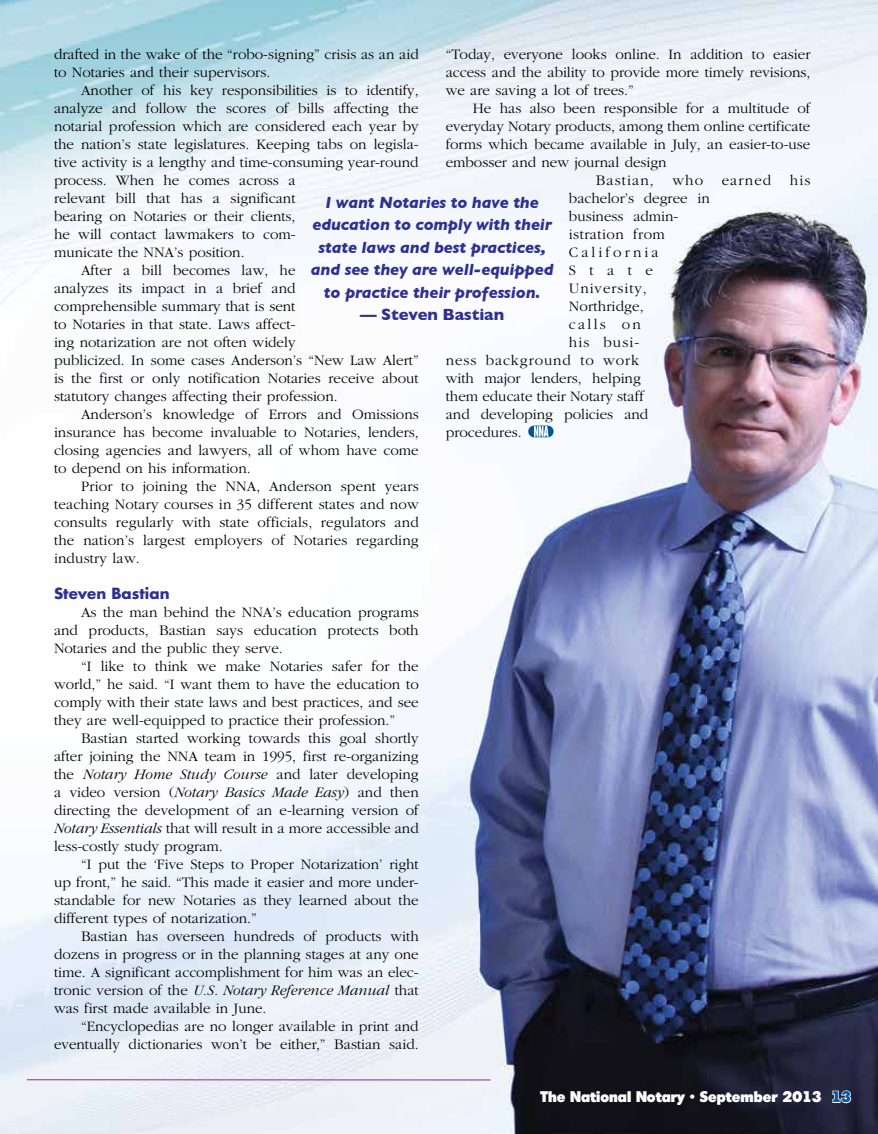
<style>
.page{position:relative;width:878px;height:1134px;background:#fff}
.page>*{position:absolute;margin:0;border:0;box-sizing:border-box;transform-origin:0 0}
.t1{font:italic 700 16.5px/22.5px "Gill Sans";letter-spacing:-.01em;color:#2e3092;text-align:center}
.t2{font:700 16.5px "Gill Sans";letter-spacing:-.01em;color:#2e3092}
.t3{font:300 15px/18px "Garamond";color:#000;text-align:justify}
.t4{font:800 15px "Migra";color:#fff}
.t5{font:300 15px "Garamond";letter-spacing:.07em;color:#000}
.t6{font:300 15px "Garamond";letter-spacing:.06em;color:#000}
.t7{font:700 15px "Futura";color:#2e3092}
.t8{font:300 15px "Garamond";letter-spacing:.03em;color:#000}
.t9{font:300 15px "Garamond";letter-spacing:.065em;color:#000}
.t10{font:300 15px "Garamond";letter-spacing:.205em;color:#000}
.s1{font-style:italic}
.s2{color:#005baa}
</style>
<div class="page">
<img style="left:0;top:0;width:878px;height:1134px">
<svg style="left:831px;top:1090px;width:22px;height:14px"></svg>
<hr style="left:27px;top:1079px;width:463px;height:1px;background:#92278f">
<svg style="left:534px;top:426px;width:14px;height:11px"></svg>
<p class="t3" style="left:54px;top:46px;width:366px">drafted in the wake of the “robo-signing” crisis as an aid to Notaries and their supervisors.</p>
<p class="t3" style="left:81px;top:82px;width:339px">Another of his key responsibilities is to identify,</p>
<p class="t3" style="left:54px;top:100px;width:366px">analyze and follow the scores of bills affecting the</p>
<p class="t3" style="left:54px;top:118px;width:366px">notarial profession which are considered each year by</p>
<p class="t3" style="left:54px;top:136px;width:366px">the nation’s state legislatures. Keeping tabs on legisla-</p>
<p class="t3" style="left:54px;top:154px;width:366px">tive activity is a lengthy and time-consuming year-round</p>
<p class="t3" style="left:54px;top:172px;width:243px">process. When he comes across a</p>
<p class="t3" style="left:54px;top:190px;width:243px">relevant bill that has a significant</p>
<p class="t3" style="left:54px;top:208px;width:243px">bearing on Notaries or their clients,</p>
<p class="t3" style="left:54px;top:226px;width:243px">he will contact lawmakers to com-</p>
<p class="t3" style="left:54px;top:244px;width:192px">municate the NNA’s position.</p>
<p class="t3" style="left:81px;top:262px;width:216px">After a bill becomes law, he</p>
<p class="t3" style="left:54px;top:280px;width:243px">analyzes its impact in a brief and</p>
<p class="t3" style="left:54px;top:298px;width:243px">comprehensible summary that is sent</p>
<p class="t3" style="left:54px;top:316px;width:243px">to Notaries in that state. Laws affect-</p>
<p class="t3" style="left:54px;top:334px;width:243px">ing notarization are not often widely</p>
<p class="t3" style="left:54px;top:352px;width:366px">publicized. In some cases Anderson’s “New Law Alert”</p>
<p class="t3" style="left:54px;top:370px;width:366px">is the first or only notification Notaries receive about</p>
<p class="t3" style="left:54px;top:388px;width:285px">statutory changes affecting their profession.</p>
<p class="t3" style="left:81px;top:406px;width:339px">Anderson’s knowledge of Errors and Omissions</p>
<p class="t3" style="left:54px;top:424px;width:366px">insurance has become invaluable to Notaries, lenders,</p>
<p class="t3" style="left:54px;top:442px;width:366px">closing agencies and lawyers, all of whom have come</p>
<p class="t3" style="left:54px;top:460px;width:198px">to depend on his information.</p>
<p class="t3" style="left:81px;top:478px;width:339px">Prior to joining the NNA, Anderson spent years</p>
<p class="t3" style="left:54px;top:496px;width:366px">teaching Notary courses in 35 different states and now</p>
<p class="t3" style="left:54px;top:514px;width:366px">consults regularly with state officials, regulators and</p>
<p class="t3" style="left:54px;top:532px;width:366px">the nation’s largest employers of Notaries regarding</p>
<p class="t3" style="left:54px;top:550px;width:87px">industry law.</p>
<p class="t7" style="left:54px;top:583px;width:117px">Steven Bastian</p>
<p class="t3" style="left:54px;top:604px;width:366px;text-indent:27px">As the man behind the NNA’s education programs and products, Bastian says education protects both Notaries and the public they serve.</p>
<p class="t3" style="left:54px;top:658px;width:366px;text-indent:27px">“I like to think we make Notaries safer for the world,” he said. “I want them to have the education to comply with their state laws and best practices, and see they are well-equipped to practice their profession.”</p>
<p class="t3" style="left:54px;top:730px;width:366px;text-indent:27px">Bastian started working towards this goal shortly after joining the NNA team in 1995, first re-organizing the <span class="s1">Notary Home Study Course</span> and later developing a video version (<span class="s1">Notary Basics Made Easy</span>) and then directing the development of an e-learning version of <span class="s1">Notary Essentials</span> that will result in a more accessible and less-costly study program.</p>
<p class="t3" style="left:54px;top:856px;width:366px;text-indent:27px">“I put the ‘Five Steps to Proper Notarization’ right up front,” he said. “This made it easier and more under&shy;standable for new Notaries as they learned about the different types of notarization.”</p>
<p class="t3" style="left:54px;top:928px;width:366px;text-indent:27px">Bastian has overseen hundreds of products with dozens in progress or in the planning stages at any one time. A significant accomplishment for him was an elec&shy;tronic version of the <span class="s1">U.S. Notary Reference Manual</span> that was first made available in June.</p>
<p class="t3" style="left:54px;top:1018px;width:366px;text-align:right">“Encyclopedias are no longer available in print and eventually dictionaries won’t be either,” Bastian said.</p>
<p class="t3" style="left:446px;top:46px;width:366px">“Today, everyone looks online. In addition to easier access and the ability to provide more timely revisions, we are saving a lot of trees.”</p>
<p class="t3" style="left:473px;top:100px;width:339px">He has also been responsible for a multitude of</p>
<p class="t3" style="left:446px;top:118px;width:366px">everyday Notary products, among them online certificate</p>
<p class="t3" style="left:446px;top:136px;width:366px">forms which became available in July, an easier-to-use</p>
<p class="t3" style="left:446px;top:154px;width:222px">embosser and new journal design</p>
<p class="t5" style="left:596px;top:173px;width:216px">Bastian, who earned his</p>
<p class="t3" style="left:569px;top:190px;width:142px">bachelor’s degree in</p>
<p class="t3" style="left:569px;top:208px;width:111px">business admin-</p>
<p class="t8" style="left:569px;top:227px;width:97px">istration from</p>
<p class="t10" style="left:569px;top:245px;width:91px">California</p>
<p class="t3" style="left:569px;top:262px;width:85px">State</p>
<p class="t9" style="left:569px;top:281px;width:79px">University,</p>
<p class="t3" style="left:569px;top:298px;width:76px">Northridge,</p>
<p class="t3" style="left:569px;top:316px;width:73px">calls on</p>
<p class="t3" style="left:569px;top:334px;width:72px">his busi-</p>
<p class="t6" style="left:446px;top:353px;width:195px">ness background to work</p>
<p class="t3" style="left:446px;top:370px;width:196px">with major lenders, helping</p>
<p class="t3" style="left:446px;top:388px;width:200px">them educate their Notary staff</p>
<p class="t3" style="left:446px;top:406px;width:204px">and developing policies and</p>
<p class="t3" style="left:446px;top:424px;width:77px">procedures.</p>
<p class="t1" style="left:311px;top:191px;width:244px">I want Notaries to have the education to comply with their state laws and best practices, and see they are well-equipped to practice their profession.</p>
<p class="t2" style="left:360px;top:305px;width:145px">— Steven Bastian</p>
<p class="t4" style="left:540px;top:1088px;width:312px">The National Notary • September 2013 <span class="s2">13</span></p>
</div>
